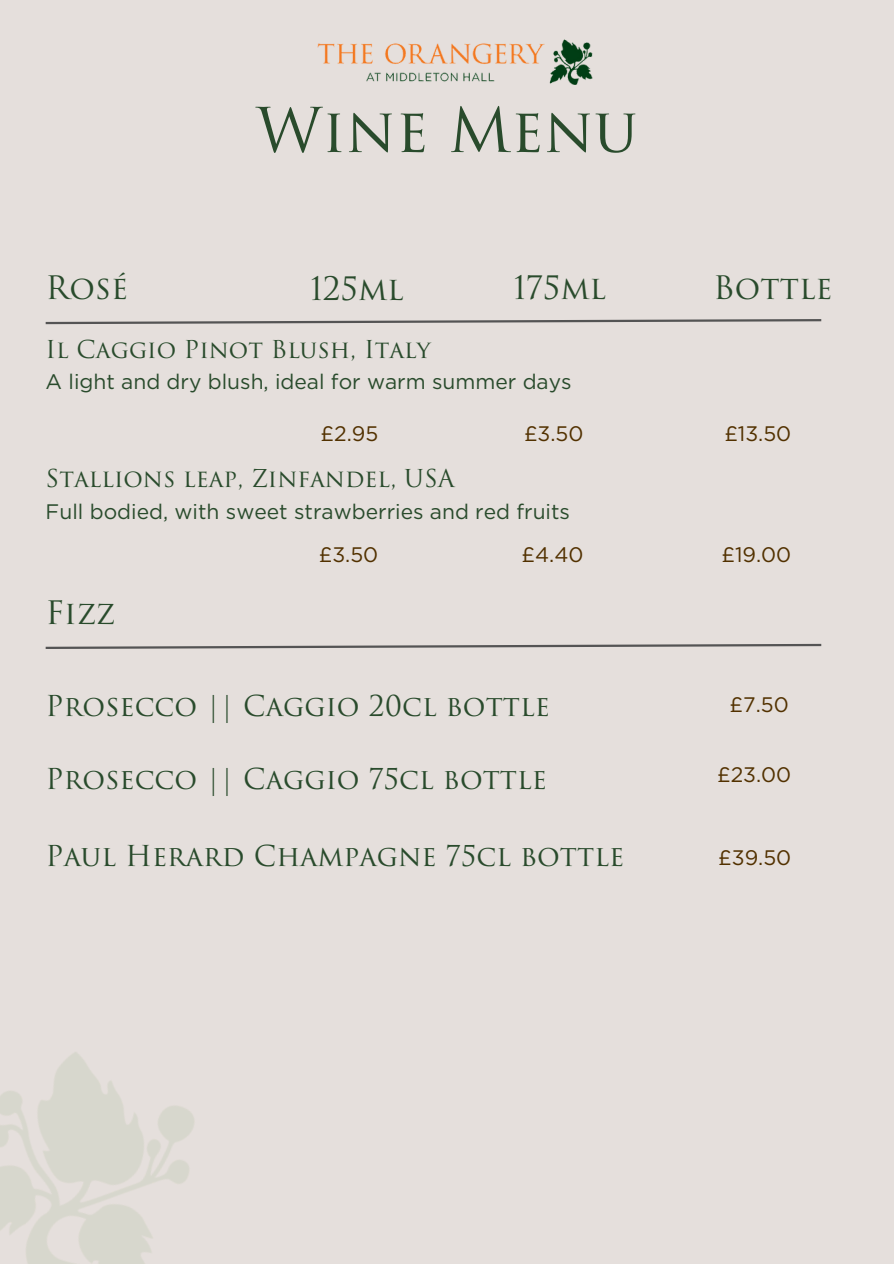
<style>
.page{position:relative;width:894px;height:1264px;background:#fff}
.page>*{position:absolute;margin:0;border:0;box-sizing:border-box;transform-origin:0 0}
.t1{font:60px "Trajan Pro 3";color:#294b2c}
.t2{font:31.5px "Trajan Pro 3";color:#294b2c}
.t3{font:28.05px "Trajan Pro 3";color:#294b2c}
.t4{font:24px "Trajan Pro 3";color:#294b2c}
.t5{font:21px "Gotham";color:#294b2c}
.t6{font:21px "Gotham";color:#523100}
</style>
<div class="page">
<div style="left:0;top:0;width:893px;height:1263px;background:#e5dfdc"></div>
<svg style="left:45px;top:319px;width:777px;height:6px"></svg>
<svg style="left:45px;top:643px;width:777px;height:6px"></svg>
<img style="left:317px;top:39px;width:275px;height:45px">
<p class="t1" style="left:256px;top:107px;width:383px">Wine Menu</p>
<h1 class="t2" style="left:46px;top:275px;width:84px">Rosé</h1>
<h2 class="t2" style="left:310px;top:276px;width:95px">125ml</h2>
<h2 class="t2" style="left:513px;top:275px;width:94px">175ml</h2>
<h2 class="t2" style="left:713px;top:275px;width:121px">Bottle</h2>
<h2 class="t4" style="left:46px;top:339px;width:386px">Il Caggio Pinot Blush, Italy</h2>
<p class="t5" style="left:46px;top:372px;width:527px">A light and dry blush, ideal for warm summer days</p>
<p class="t6" style="left:320px;top:424px;width:59px">£2.95</p>
<p class="t6" style="left:524px;top:424px;width:61px">£3.50</p>
<h2 class="t6" style="left:724px;top:424px;width:68px">£13.50</h2>
<p class="t4" style="left:46px;top:469px;width:410px">Stallions leap, Zinfandel, USA</p>
<p class="t5" style="left:46px;top:502px;width:525px">Full bodied, with sweet strawberries and red fruits</p>
<p class="t2" style="left:46px;top:600px;width:71px">Fizz</p>
<h3 class="t6" style="left:319px;top:545px;width:61px">£3.50</h3>
<h3 class="t6" style="left:521px;top:545px;width:63px">£4.40</h3>
<h3 class="t6" style="left:721px;top:545px;width:71px">£19.00</h3>
<p class="t3" style="left:46px;top:695px;width:505px">Prosecco || Caggio 20cl bottle</p>
<p class="t6" style="left:729px;top:695px;width:61px">£7.50</p>
<p class="t3" style="left:46px;top:768px;width:502px">Prosecco || Caggio 75cl bottle</p>
<p class="t6" style="left:717px;top:765px;width:76px">£23.00</p>
<p class="t3" style="left:46px;top:844px;width:580px">Paul Herard Champagne 75cl bottle</p>
<p class="t6" style="left:718px;top:848px;width:74px">£39.50</p>
</div>
